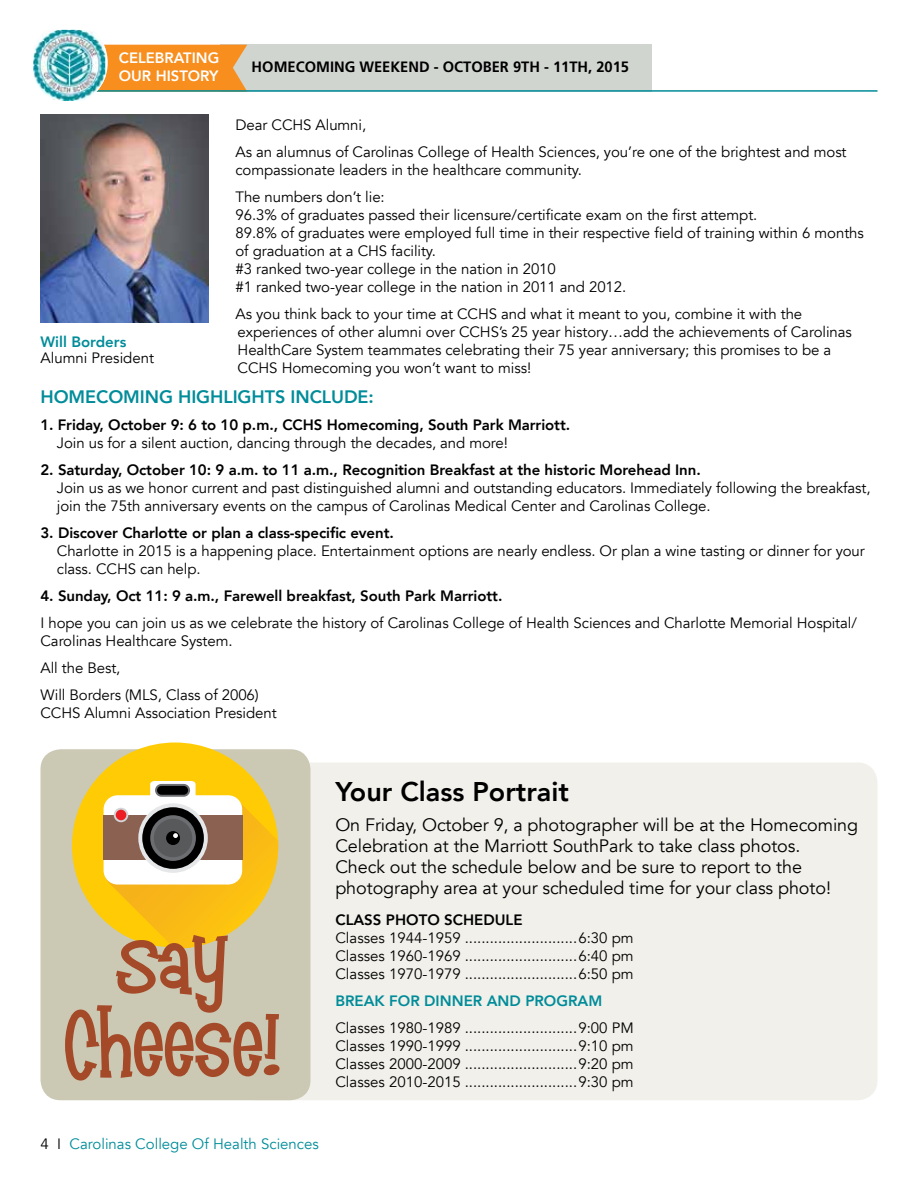
<style>
.page{position:relative;width:918px;height:1188px;background:#fff}
.page>*{position:absolute;margin:0;border:0;box-sizing:border-box;transform-origin:0 0}
.t1{font:75px/82.5px "Mandingo";letter-spacing:.02em;color:#a54a29;text-align:center}
.t2{font:800 27px "Avenir";color:#000}
.t3{font:18px/21px "Avenir";letter-spacing:-.005em;color:#000}
.t4{font:800 18px "Avenir";letter-spacing:-.005em;color:#008c99}
.t5{font:15px/18px "Avenir";letter-spacing:-.005em;color:#000}
.t6{font:800 15px "Avenir";letter-spacing:-.005em;color:#000}
.t7{font:700 15px "Frutiger";color:#000}
.t8{font:800 15px "Avenir";color:#008c99}
.t9{font:15px "Avenir";color:#008c99}
.t10{font:800 15px/18px "Avenir";color:#fff}
.s1{color:#000}
</style>
<div class="page">
<div style="left:235px;top:762px;width:643px;height:338px;background:#f1f0eb;border-radius:20px"></div>
<div style="left:40px;top:749px;width:270px;height:351px;background:#cbc9b4;border-radius:20px"></div>
<img style="left:40px;top:115px;width:168px;height:208px">
<svg style="left:72px;top:742px;width:206px;height:207px"></svg>
<div style="left:156px;top:785px;width:33px;height:11px;background:#000;border-radius:5px"></div>
<div style="left:155px;top:784px;width:35px;height:13px;border:2px solid #6d6e71;border-radius:5px"></div>
<div style="left:220px;top:44px;width:432px;height:48px;background:#d1d5d0"></div>
<svg style="left:106px;top:44px;width:141px;height:46px;background:#f5932a"></svg>
<hr style="left:92px;top:90px;width:786px;height:2px;background:#008c99">
<div style="left:31px;top:22px;width:77px;height:82px;background:#fff;border-radius:50%"></div>
<img style="left:61px;top:29px;width:45px;height:63px">
<img style="left:33px;top:30px;width:72px;height:71px">
<p class="t10" style="left:119px;top:49px;width:102px">celebrating<br>OUR HISTORY</p>
<p class="t7" style="left:252px;top:58px;width:379px">HOMECOMING WEEKEND - OCTOBER 9TH - 11TH, 2015</p>
<p class="t5" style="left:236px;top:111px;width:613px;line-height:27px">Dear CCHS Alumni,<br>As an alumnus of Carolinas College of Health Sciences, you’re one of the brightest and most</p>
<p class="t5" style="left:236px;top:156px;width:348px;line-height:27px">compassionate leaders in the healthcare community.<br>The numbers don’t lie:</p>
<p class="t5" style="left:236px;top:206px;width:630px">96.3% of graduates passed their licensure/certificate exam on the first attempt.<br>89.8% of graduates were employed full time in their respective field of training within 6 months of graduation at a CHS facility.<br>#3 ranked two-year college in the nation in 2010<br>#1 ranked two-year college in the nation in 2011 and 2012.</p>
<p class="t5" style="left:236px;top:305px;width:618px">As you think back to your time at CCHS and what it meant to you, combine it with the experiences of other alumni over CCHS’s 25 year history…add the achievements of Carolinas HealthCare System teammates celebrating their 75 year anniversary; this promises to be a CCHS Homecoming you won’t want to miss!</p>
<p class="t4" style="left:40px;top:383px;width:335px">Hom ecom ing High lights include:</p>
<p class="t6" style="left:40px;top:413px;width:531px">1. Friday, October 9: 6 to 10 p.m., CCHS Homecoming, South Park Marriott.</p>
<p class="t5" style="left:57px;top:434px;width:453px">Join us for a silent auction, dancing through the decades, and more!</p>
<p class="t6" style="left:40px;top:458px;width:662px">2. Saturday, October 10: 9 a.m. to 11 a.m., Recognition Breakfast at the historic Morehead Inn.</p>
<p class="t5" style="left:57px;top:479px;width:815px">Join us as we honor current and past distinguished alumni and outstanding educators. Immediately following the breakfast, join the 75th anniversary events on the campus of Carolinas Medical Center and Carolinas College.</p>
<p class="t6" style="left:40px;top:521px;width:355px">3. Discover Charlotte or plan a class-specific event.</p>
<p class="t5" style="left:57px;top:542px;width:810px">Charlotte in 2015 is a happening place. Entertainment options are nearly endless. Or plan a wine tasting or dinner for your class. CCHS can help.</p>
<p class="t6" style="left:40px;top:584px;width:463px">4. Sunday, Oct 11: 9 a.m., Farewell breakfast, South Park Marriott.</p>
<p class="t5" style="left:40px;top:614px;width:818px">I hope you can join us as we celebrate the history of Carolinas College of Health Sciences and Charlotte Memorial Hospital/<br>Carolinas Healthcare System.</p>
<p class="t5" style="left:40px;top:655px;width:220px;line-height:27px">All the Best,<br>Will Borders (MLS, Class of 2006)</p>
<p class="t5" style="left:40px;top:704px;width:238px">CCHS Alumni Association President</p>
<p class="t8" style="left:40px;top:330px;width:87px">Will Borders</p>
<p class="t5" style="left:40px;top:349px;width:115px">Alumni President</p>
<h1 class="t1" style="left:65px;top:923px;width:216px">Say<br>Cheese!</h1>
<h2 class="t2" style="left:335px;top:771px;width:235px">Your Class Portrait</h2>
<p class="t3" style="left:335px;top:815px;width:524px">On Friday, October 9, a photographer will be at the Homecoming Celebration at the Marriott SouthPark to take class photos.<br>Check out the schedule below and be sure to report to the photography area at your scheduled time for your class photo!</p>
<p class="t6" style="left:335px;top:908px;width:189px">Class Photo Sch edu le</p>
<p class="t5" style="left:335px;top:929px;width:300px;text-align:justify">Classes 1944-1959 ...........................6:30 pm Classes 1960-1969 ...........................6:40 pm Classes 1970-1979 ...........................6:50 pm</p>
<p class="t8" style="left:335px;top:989px;width:11px">BREA</p>
<p class="t8" style="left:375px;top:989px;width:72px">K FOR DINNER</p>
<p class="t8" style="left:487px;top:989px;width:82px">AN D PROGRA</p>
<p class="t8" style="left:588px;top:989px;width:15px">M</p>
<p class="t5" style="left:335px;top:1019px;width:300px;text-align:justify">Classes 1980-1989 ...........................9:00 PM Classes 1990-1999 ...........................9:10 pm Classes 2000-2009 ...........................9:20 pm Classes 2010-2015 ...........................9:30 pm</p>
<p class="t9" style="left:40px;top:1135px;width:280px"><span class="s1">4 I</span> Carolinas College Of Health Sciences</p>
</div>
